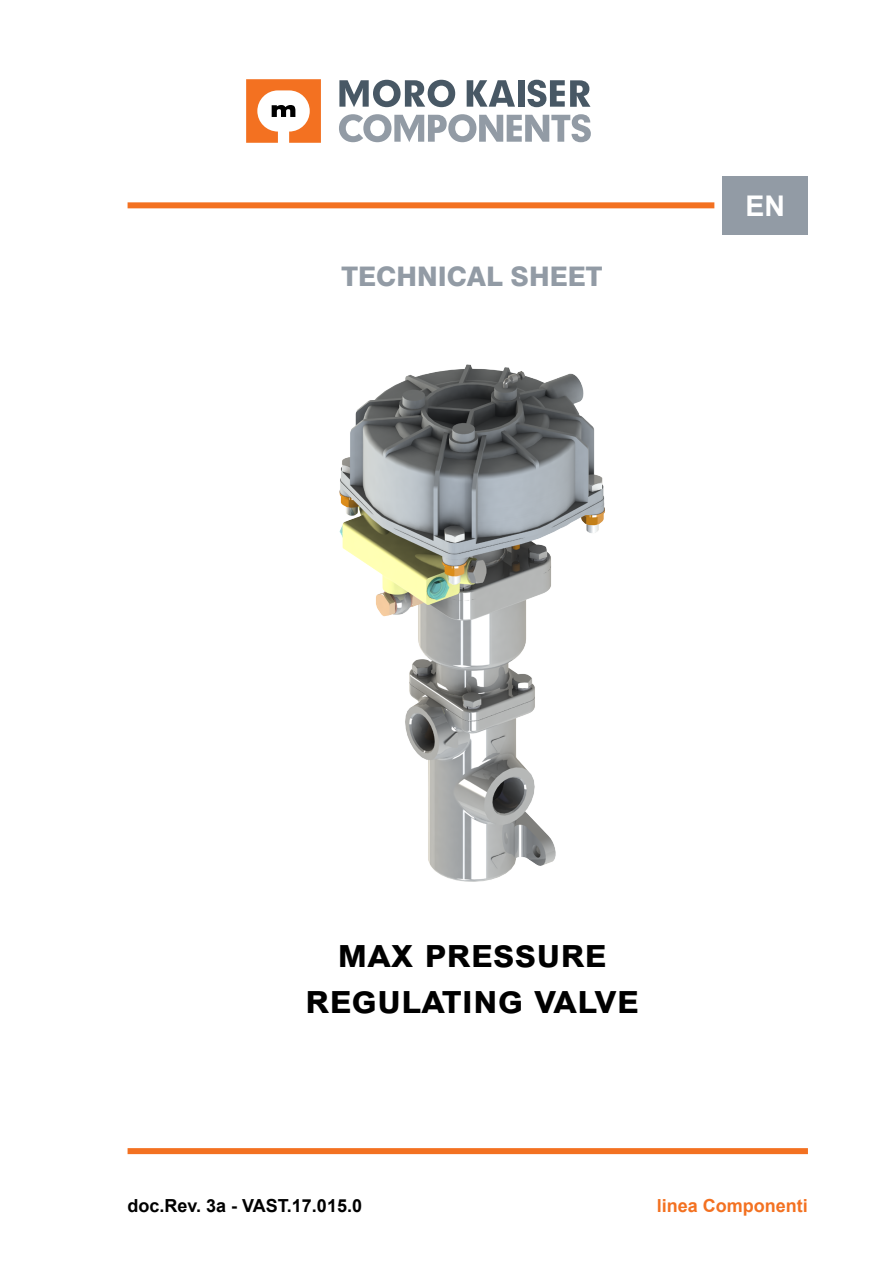
<style>
.page{position:relative;width:893px;height:1263px;background:#fff}
.page>*{position:absolute;margin:0;border:0;box-sizing:border-box;transform-origin:0 0}
.t1{font:700 39px/46.8px "Arial";color:#000;text-align:center}
.t2{font:700 28.5px "Arial";color:#fff}
.t3{font:800 27px "Swiss 721 BT";color:#929ba5}
.t4{font:700 18px "Arial";color:#000}
.t5{font:700 18px "Arial";color:#f37121}
</style>
<div class="page">
<div style="left:723px;top:176px;width:85px;height:59px;background:#929ba5"></div>
<img style="left:340px;top:365px;width:264px;height:517px">
<div style="left:128px;top:1148px;width:680px;height:6px;background:#f37121"></div>
<div style="left:128px;top:202px;width:586px;height:6px;background:#f37121"></div>
<svg style="left:467px;top:80px;width:48px;height:27px"></svg>
<div style="left:518px;top:80px;width:6px;height:27px;background:#485865"></div>
<svg style="left:527px;top:80px;width:63px;height:27px"></svg>
<svg style="left:339px;top:114px;width:252px;height:28px"></svg>
<svg style="left:339px;top:80px;width:116px;height:27px"></svg>
<svg style="left:246px;top:79px;width:75px;height:64px"></svg>
<p class="t3" style="left:342px;top:260px;width:262px">TECHNICAL SHEET</p>
<p class="t2" style="left:746px;top:186px;width:41px">EN</p>
<p class="t1" style="left:305px;top:930px;width:335px">max pressure regulating valve</p>
<p class="t4" style="left:128px;top:1193px;width:236px">doc.Rev. 3a - VAST.17.015.0</p>
<p class="t5" style="left:657px;top:1193px;width:153px">linea Componenti</p>
</div>
